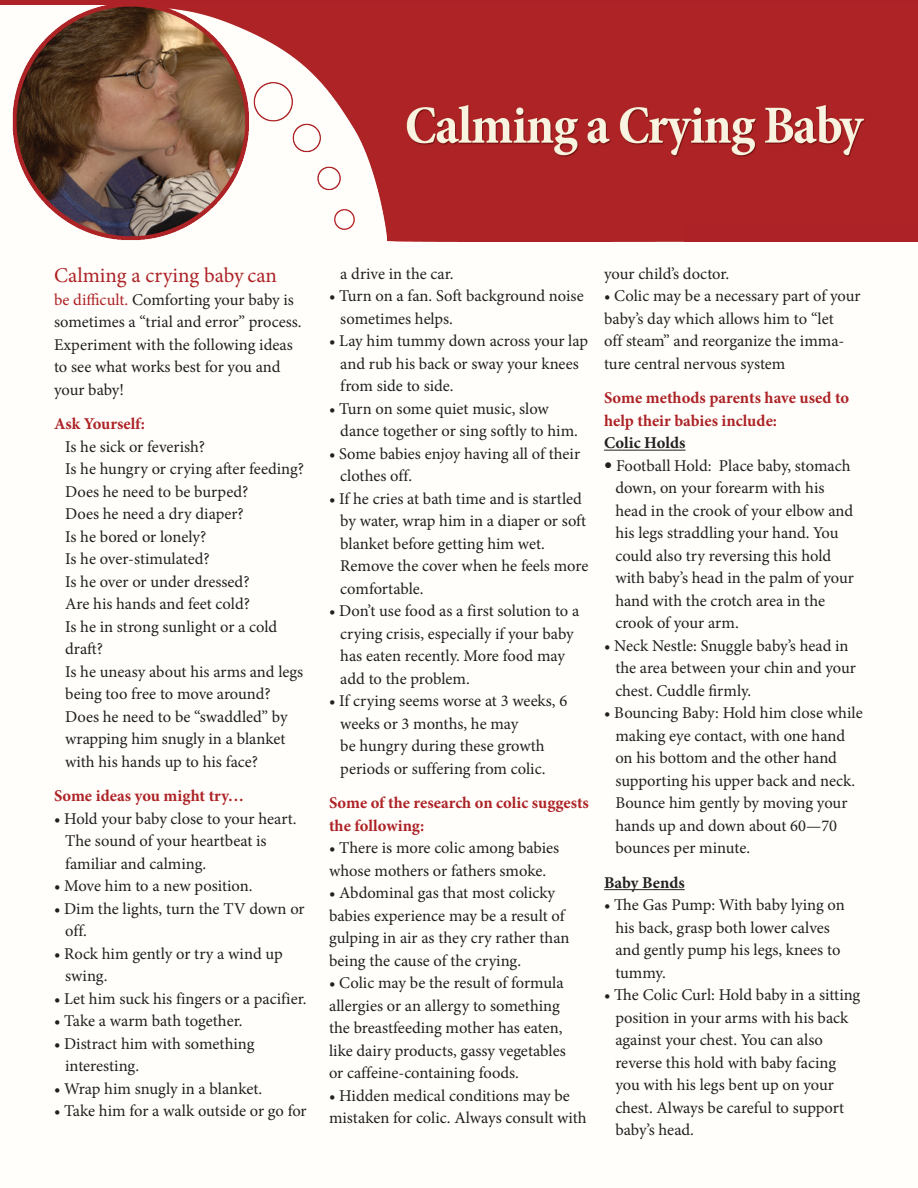
<style>
.page{position:relative;width:918px;height:1188px;background:#fffefa}
.page>*{position:absolute;margin:0;border:0;box-sizing:border-box;transform-origin:0 0}
.t1{font:21px "Minion Pro";color:#ad2226}
.t2{font:16.5px/22.5px "Minion Pro";color:#231f20}
.t3{font:700 16.5px/22.5px "Minion Pro";color:#ad2226}
.t4{font:700 16.5px "Minion Pro";color:#231f20}
.s1{color:#ad2226}
.s2{font-family:"Leawood"}
</style>
<div class="page">
<img style="left:12px;top:5px;width:906px;height:237px">
<hr style="left:604px;top:450px;width:82px;height:1px;background:#231f20">
<hr style="left:604px;top:889px;width:81px;height:1px;background:#231f20">
<div style="left:0;top:0;width:918px;height:5px;background:#ad2226"></div>
<div style="left:684px;top:223px;width:234px;height:19px;background:#ad2226"></div>
<p class="t1" style="left:54px;top:261px;width:225px">Calming a crying baby can</p>
<p class="t2" style="left:54px;top:288px;width:249px"><span class="s1">be difficult.</span> Comforting your baby is sometimes a “trial and error” process.<br>Experiment with the following ideas</p>
<p class="t2" style="left:54px;top:356px;width:228px">to see what works best for you and your baby!</p>
<p class="t3" style="left:54px;top:413px;width:92px">Ask Yourself:</p>
<p class="t2" style="left:65px;top:435px;width:141px">Is he sick or feverish?</p>
<p class="t2" style="left:65px;top:458px;width:240px">Is he hungry or crying after feeding?</p>
<p class="t2" style="left:65px;top:480px;width:185px">Does he need to be burped?</p>
<p class="t2" style="left:65px;top:503px;width:180px">Does he need a dry diaper?</p>
<p class="t2" style="left:65px;top:525px;width:143px">Is he bored or lonely?</p>
<p class="t2" style="left:65px;top:548px;width:146px">Is he over-stimulated?</p>
<p class="t2" style="left:65px;top:570px;width:186px">Is he over or under dressed?</p>
<p class="t2" style="left:65px;top:593px;width:186px">Are his hands and feet cold?</p>
<p class="t2" style="left:65px;top:615px;width:214px">Is he in strong sunlight or a cold</p>
<p class="t2" style="left:65px;top:638px;width:39px">draft?</p>
<p class="t2" style="left:65px;top:660px;width:240px">Is he uneasy about his arms and legs</p>
<p class="t2" style="left:65px;top:683px;width:207px">being too free to move around?</p>
<p class="t2" style="left:65px;top:705px;width:224px">Does he need to be “swaddled” by</p>
<p class="t2" style="left:65px;top:728px;width:222px">wrapping him snugly in a blanket</p>
<p class="t2" style="left:65px;top:750px;width:194px">with his hands up to his face?</p>
<p class="t3" style="left:54px;top:785px;width:192px">Some ideas you might try…</p>
<p class="t2" style="left:54px;top:807px;width:244px">• Hold your baby close to your heart.</p>
<p class="t2" style="left:65px;top:830px;width:203px">The sound of your heartbeat is</p>
<p class="t2" style="left:65px;top:852px;width:143px">familiar and calming.</p>
<p class="t2" style="left:54px;top:875px;width:200px">• Move him to a new position.</p>
<p class="t2" style="left:54px;top:897px;width:252px">• Dim the lights, turn the TV down or</p>
<p class="t2" style="left:65px;top:920px;width:23px">off.</p>
<p class="t2" style="left:54px;top:942px;width:230px">• Rock him gently or try a wind up</p>
<p class="t2" style="left:65px;top:965px;width:44px">swing.</p>
<p class="t2" style="left:54px;top:987px;width:254px">• Let him suck his fingers or a pacifier.</p>
<p class="t2" style="left:54px;top:1010px;width:190px">• Take a warm bath together.</p>
<p class="t2" style="left:54px;top:1032px;width:202px">• Distract him with something</p>
<p class="t2" style="left:65px;top:1055px;width:75px">interesting.</p>
<p class="t2" style="left:54px;top:1077px;width:210px">• Wrap him snugly in a blanket.</p>
<p class="t2" style="left:54px;top:1100px;width:254px">• Take him for a walk outside or go for</p>
<p class="t2" style="left:340px;top:263px;width:115px">a drive in the car.</p>
<p class="t2" style="left:329px;top:285px;width:256px">• Turn on a fan. Soft background noise</p>
<p class="t2" style="left:340px;top:308px;width:114px">sometimes helps.</p>
<p class="t2" style="left:329px;top:330px;width:261px">• Lay him tummy down across your lap</p>
<p class="t2" style="left:340px;top:353px;width:240px">and rub his back or sway your knees</p>
<p class="t2" style="left:340px;top:375px;width:115px">from side to side.</p>
<p class="t2" style="left:329px;top:398px;width:221px">• Turn on some quiet music, slow</p>
<p class="t2" style="left:340px;top:420px;width:239px">dance together or sing softly to him.</p>
<p class="t2" style="left:329px;top:443px;width:253px">• Some babies enjoy having all of their</p>
<p class="t2" style="left:340px;top:465px;width:73px">clothes off.</p>
<p class="t2" style="left:329px;top:488px;width:254px">• If he cries at bath time and is startled</p>
<p class="t2" style="left:340px;top:510px;width:247px">by water, wrap him in a diaper or soft</p>
<p class="t2" style="left:340px;top:533px;width:206px">blanket before getting him wet.</p>
<p class="t2" style="left:340px;top:555px;width:250px">Remove the cover when he feels more</p>
<p class="t2" style="left:340px;top:578px;width:85px">comfortable.</p>
<p class="t2" style="left:329px;top:600px;width:252px">• Don’t use food as a first solution to a</p>
<p class="t2" style="left:340px;top:623px;width:235px">crying crisis, especially if your baby</p>
<p class="t2" style="left:340px;top:645px;width:226px">has eaten recently. More food may</p>
<p class="t2" style="left:340px;top:668px;width:131px">add to the problem.</p>
<p class="t2" style="left:329px;top:690px;width:240px">• If crying seems worse at 3 weeks, 6</p>
<p class="t2" style="left:340px;top:713px;width:180px">weeks or 3 months, he may</p>
<p class="t2" style="left:340px;top:735px;width:206px">be hungry during these growth</p>
<p class="t2" style="left:340px;top:758px;width:207px">periods or suffering from colic.</p>
<p class="t3" style="left:329px;top:792px;width:261px">Some of the research on colic suggests the following:</p>
<p class="t2" style="left:329px;top:837px;width:232px">• There is more colic among babies whose mothers or fathers smoke.</p>
<p class="t2" style="left:329px;top:882px;width:242px">• Abdominal gas that most colicky babies experience may be a result of gulping in air as they cry rather than being the cause of the crying.</p>
<p class="t2" style="left:329px;top:972px;width:236px">• Colic may be the result of formula</p>
<p class="t2" style="left:329px;top:995px;width:232px">allergies or an allergy to something</p>
<p class="t2" style="left:329px;top:1017px;width:238px">the breastfeeding mother has eaten, like dairy products, gassy vegetables</p>
<p class="t2" style="left:329px;top:1062px;width:191px">or caffeine-containing foods.</p>
<p class="t2" style="left:329px;top:1085px;width:242px">• Hidden medical conditions may be</p>
<p class="t2" style="left:329px;top:1107px;width:259px">mistaken for colic. Always consult with</p>
<p class="t2" style="left:604px;top:263px;width:127px">your child’s doctor.</p>
<p class="t2" style="left:604px;top:285px;width:258px">• Colic may be a necessary part of your baby’s day which allows him to “let</p>
<p class="t2" style="left:604px;top:330px;width:242px">off steam” and reorganize the imma&shy;ture central nervous system</p>
<p class="t3" style="left:604px;top:387px;width:247px">Some methods parents have used to help their babies include:</p>
<p class="t4" style="left:604px;top:432px;width:83px">Colic Holds</p>
<p class="t2" style="left:604px;top:455px;width:248px"><span class="s2">•</span> Football Hold: Place baby, stomach</p>
<p class="t2" style="left:615px;top:477px;width:211px">down, on your forearm with his</p>
<p class="t2" style="left:615px;top:500px;width:239px">head in the crook of your elbow and</p>
<p class="t2" style="left:615px;top:522px;width:225px">his legs straddling your hand. You</p>
<p class="t2" style="left:615px;top:545px;width:218px">could also try reversing this hold</p>
<p class="t2" style="left:615px;top:567px;width:240px">with baby’s head in the palm of your</p>
<p class="t2" style="left:615px;top:590px;width:211px">hand with the crotch area in the</p>
<p class="t2" style="left:615px;top:612px;width:125px">crook of your arm.</p>
<p class="t2" style="left:604px;top:635px;width:246px">• Neck Nestle: Snuggle baby’s head in</p>
<p class="t2" style="left:615px;top:657px;width:242px">the area between your chin and your</p>
<p class="t2" style="left:615px;top:680px;width:137px">chest. Cuddle firmly.</p>
<p class="t2" style="left:604px;top:702px;width:260px">• Bouncing Baby: Hold him close while</p>
<p class="t2" style="left:615px;top:725px;width:231px">making eye contact, with one hand</p>
<p class="t2" style="left:615px;top:747px;width:223px">on his bottom and the other hand</p>
<p class="t2" style="left:615px;top:770px;width:241px">supporting his upper back and neck.</p>
<p class="t2" style="left:615px;top:792px;width:234px">Bounce him gently by moving your</p>
<p class="t2" style="left:615px;top:815px;width:223px">hands up and down about 60—70</p>
<p class="t2" style="left:615px;top:837px;width:136px">bounces per minute.</p>
<p class="t4" style="left:604px;top:871px;width:82px">Baby Bends</p>
<p class="t2" style="left:604px;top:894px;width:242px">• The Gas Pump: With baby lying on</p>
<p class="t2" style="left:615px;top:917px;width:216px">his back, grasp both lower calves</p>
<p class="t2" style="left:615px;top:939px;width:227px">and gently pump his legs, knees to</p>
<p class="t2" style="left:615px;top:962px;width:52px">tummy.</p>
<p class="t2" style="left:604px;top:984px;width:258px">• The Colic Curl: Hold baby in a sitting</p>
<p class="t2" style="left:615px;top:1007px;width:235px">position in your arms with his back</p>
<p class="t2" style="left:615px;top:1029px;width:209px">against your chest. You can also</p>
<p class="t2" style="left:615px;top:1052px;width:222px">reverse this hold with baby facing</p>
<p class="t2" style="left:615px;top:1074px;width:220px">you with his legs bent up on your</p>
<p class="t2" style="left:615px;top:1097px;width:230px">chest. Always be careful to support</p>
<p class="t2" style="left:615px;top:1119px;width:80px">baby’s head.</p>
</div>
